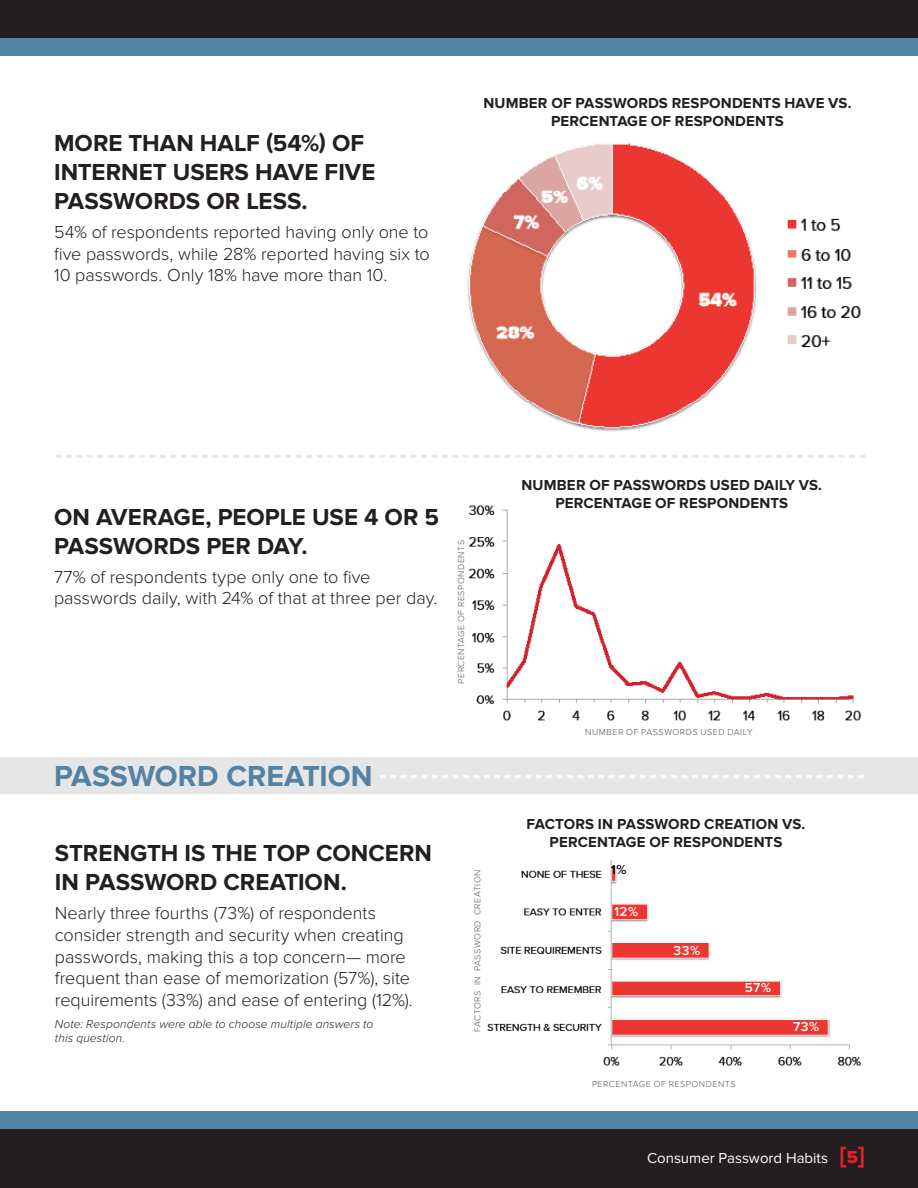
<style>
.page{position:relative;width:918px;height:1188px;background:#fff}
.page>*{position:absolute;margin:0;border:0;box-sizing:border-box;transform-origin:0 0}
.t1{font:700 30px "Proxima Nova";color:#5482a3}
.t2{font:700 24px/28.8px "Proxima Nova";color:#231f20}
.t3{font:300 18px/21.6px "Proxima Nova";letter-spacing:-.005em;color:#231f20}
.t4{font:700 15px/18px "Proxima Nova";letter-spacing:.01em;color:#231f20;text-align:center}
.t5{font:15px "Proxima Nova";color:#fff}
.t6{font:600 13.5px "Proxima Nova";letter-spacing:.03em;color:#fff}
.t7{font:600 13.5px "Proxima Nova";color:#000}
.t8{font:italic 300 12px "Proxima Nova";letter-spacing:.01em;color:#231f20}
.t9{font:300 9px "Proxima Nova";letter-spacing:.055em;color:#55585a}
.s1{font-family:"Proxima Nova Extrabld";font-size:24px;color:#e41f25}
.s2{font-family:"Proxima Nova Extrabld";font-size:18px;color:#e41f25}
</style>
<div class="page">
<div style="left:0;top:0;width:918px;height:38px;background:#231f20"></div>
<div style="left:0;top:38px;width:918px;height:18px;background:#5083a4"></div>
<div style="left:0;top:1129px;width:918px;height:59px;background:#231f20"></div>
<div style="left:0;top:1111px;width:918px;height:18px;background:#5083a4"></div>
<svg style="left:56px;top:455px;width:810px;height:3px"></svg>
<img style="left:468px;top:505px;width:394px;height:216px">
<div style="left:0;top:757px;width:918px;height:37px;background:#e6e6e6"></div>
<svg style="left:380px;top:775px;width:484px;height:3px"></svg>
<img style="left:467px;top:143px;width:395px;height:289px">
<img style="left:487px;top:861px;width:375px;height:205px">
<p class="t2" style="left:54px;top:130px;width:323px">MORE THAN HALF (54%) OF<br>INTERNET USERS HAVE FIVE<br>PASSWORDS OR LESS.</p>
<p class="t3" style="left:54px;top:222px;width:377px;text-align:justify">54% of respondents reported having only one to five passwords, while 28% reported having six to 10 passwords. Only 18% have more than 10.</p>
<p class="t4" style="left:483px;top:94px;width:370px">NUMBER OF PASSWORDS RESPONDENTS HAVE VS.<br>PERCENTAGE OF RESPONDENTS</p>
<p class="t2" style="left:54px;top:503px;width:387px">ON AVERAGE, PEOPLE USE 4 OR 5<br>PASSWORDS PER DAY.</p>
<p class="t3" style="left:54px;top:566px;width:385px">77% of respondents type only one to five passwords daily, with 24% of that at three per day.</p>
<p class="t9" style="left:456px;top:684px;width:145px;rotate:-90deg">PERCENTAGE OF RESPONDENTS</p>
<p class="t1" style="left:54px;top:758px;width:320px">PASSWORD CREATION</p>
<p class="t2" style="left:55px;top:840px;width:379px">STRENGTH IS THE TOP CONCERN<br>IN PASSWORD CREATION.</p>
<p class="t3" style="left:55px;top:903px;width:359px">Nearly three fourths (73%) of respondents consider strength and security when creating passwords, making this a top concern— more frequent than ease of memorization (57%), site requirements (33%) and ease of entering (12%).</p>
<p class="t8" style="left:55px;top:1017px;width:320px">Note: Respondents were able to choose multiple answers to</p>
<p class="t8" style="left:55px;top:1031px;width:72px">this question.</p>
<p class="t9" style="left:472px;top:1032px;width:164px;rotate:-90deg">FACTORS IN PASSWORD CREATION</p>
<p class="t4" style="left:522px;top:476px;width:302px">NUMBER OF PASSWORDS USED DAILY VS.<br>PERCENTAGE OF RESPONDENTS</p>
<p class="t9" style="left:585px;top:727px;width:169px">NUMBER OF PASSWORDS USED DAILY</p>
<p class="t4" style="left:527px;top:816px;width:280px">FACTORS IN PASSWORD CREATION VS.<br>PERCENTAGE OF RESPONDENTS</p>
<p class="t7" style="left:611px;top:862px;width:17px">1%</p>
<p class="t6" style="left:614px;top:904px;width:26px">12%</p>
<p class="t6" style="left:674px;top:943px;width:28px">33%</p>
<p class="t6" style="left:745px;top:980px;width:28px">57%</p>
<p class="t9" style="left:592px;top:1079px;width:145px">PERCENTAGE OF RESPONDENTS</p>
<p class="t6" style="left:793px;top:1019px;width:28px">73%</p>
<p class="t5" style="left:647px;top:1149px;width:220px">Consumer Password Habits <span class="s1">[</span><span class="s2">5</span><span class="s1">]</span></p>
</div>
